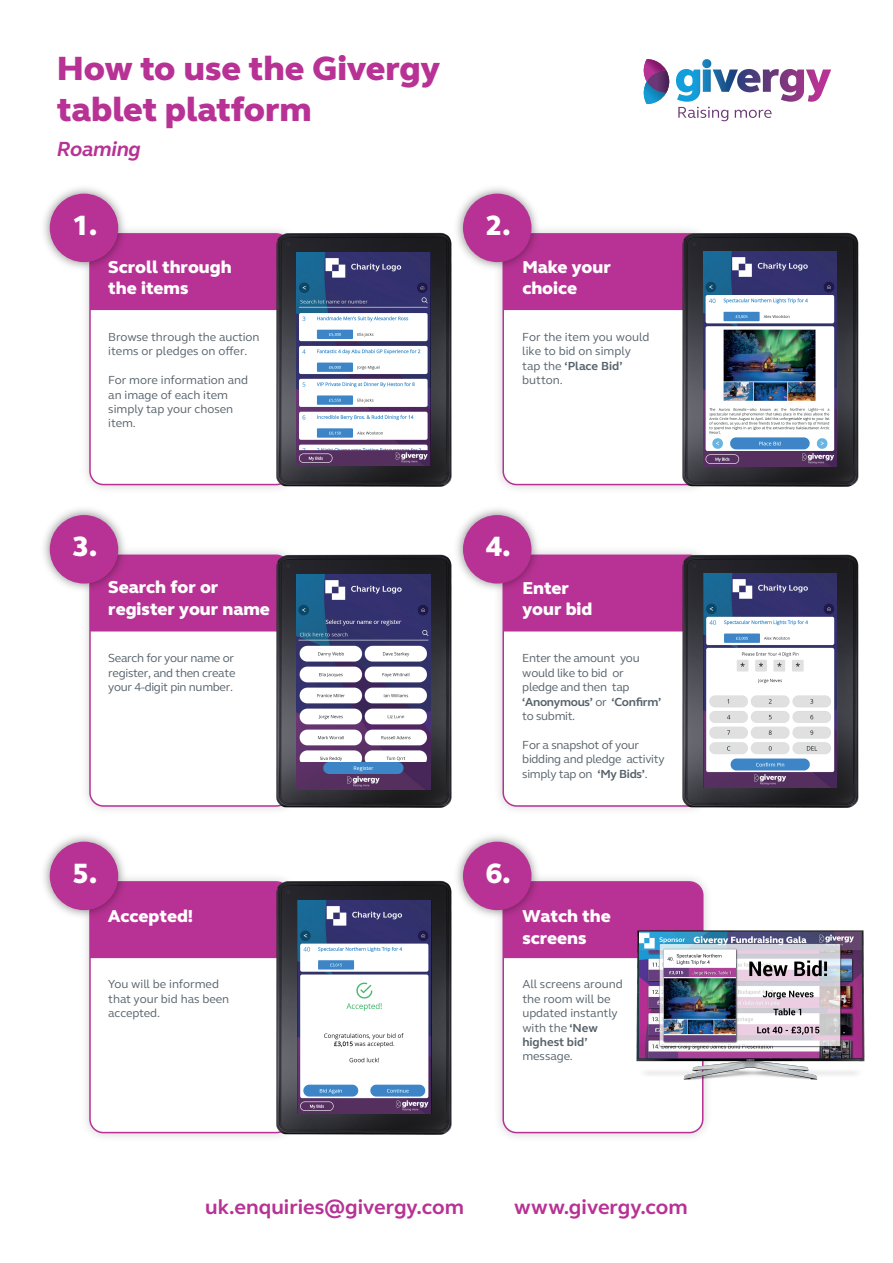
<style>
.page{position:relative;width:893px;height:1263px;background:#fff}
.page>*{position:absolute;margin:0;border:0;box-sizing:border-box;transform-origin:0 0}
.t1{font:800 34.5px/41.4px "FS Elliot Pro";color:#b73294}
.t2{font:800 28.65px "FS Elliot Pro";color:#fff}
.t3{font:700 21px "FS Elliot Pro";color:#b73294}
.t4{font:italic 700 21px "FS Elliot Pro";letter-spacing:-.015em;color:#b73294}
.t5{font:800 17.7px/21.3px "FS Elliot Pro";color:#fff}
.t6{font:12px/14.4px "FS Elliot Pro";letter-spacing:-.01em;color:#57636c}
.s1{font-weight:700}
</style>
<div class="page">
<img style="left:499px;top:878px;width:208px;height:259px">
<div style="left:503px;top:882px;width:200px;height:250px;background:#fff;border-radius:13px"></div>
<div style="left:502px;top:881px;width:201px;height:252px;border:2px solid #b73294;border-radius:13px"></div>
<img style="left:86px;top:878px;width:181px;height:259px">
<div style="left:90px;top:882px;width:199px;height:250px;background:#fff;border-radius:13px"></div>
<div style="left:89px;top:881px;width:201px;height:252px;border:2px solid #b73294;border-radius:13px"></div>
<div style="left:499px;top:551px;width:175px;height:259px;background:#efefef"></div>
<div style="left:503px;top:555px;width:200px;height:251px;background:#fff;border-radius:13px"></div>
<div style="left:502px;top:554px;width:201px;height:253px;border:2px solid #b73294;border-radius:13px"></div>
<div style="left:86px;top:551px;width:181px;height:259px;background:#efefef"></div>
<div style="left:90px;top:555px;width:199px;height:251px;background:#fff;border-radius:13px"></div>
<div style="left:89px;top:554px;width:201px;height:253px;border:2px solid #b73294;border-radius:13px"></div>
<img style="left:499px;top:230px;width:175px;height:259px">
<div style="left:503px;top:234px;width:200px;height:251px;background:#fff;border-radius:13px"></div>
<div style="left:502px;top:233px;width:201px;height:252px;border:2px solid #b73294;border-radius:13px"></div>
<img style="left:86px;top:230px;width:181px;height:259px">
<div style="left:90px;top:234px;width:199px;height:251px;background:#fff;border-radius:13px"></div>
<div style="left:89px;top:233px;width:201px;height:252px;border:2px solid #b73294;border-radius:13px"></div>
<div style="left:90px;top:234px;width:177px;height:76px;background:#b73294"></div>
<div style="left:503px;top:234px;width:171px;height:76px;background:#b73294"></div>
<div style="left:90px;top:555px;width:177px;height:76px;background:#b73294"></div>
<div style="left:503px;top:555px;width:171px;height:76px;background:#b73294"></div>
<div style="left:90px;top:882px;width:177px;height:76px;background:#b73294"></div>
<div style="left:503px;top:882px;width:200px;height:76px;background:#b73294"></div>
<svg style="left:644px;top:59px;width:25px;height:45px"></svg>
<svg style="left:676px;top:59px;width:155px;height:62px"></svg>
<img style="left:267px;top:551px;width:185px;height:259px">
<img style="left:674px;top:551px;width:185px;height:259px">
<img style="left:267px;top:878px;width:185px;height:259px">
<img style="left:635px;top:927px;width:230px;height:160px">
<img style="left:639px;top:931px;width:224px;height:127px">
<img style="left:44px;top:188px;width:87px;height:87px">
<div style="left:50px;top:194px;width:68px;height:68px;background:#b73294;border-radius:50%"></div>
<img style="left:457px;top:188px;width:88px;height:87px">
<div style="left:463px;top:194px;width:68px;height:68px;background:#b73294;border-radius:50%"></div>
<img style="left:44px;top:509px;width:87px;height:88px">
<div style="left:50px;top:515px;width:68px;height:68px;background:#b73294;border-radius:50%"></div>
<img style="left:450px;top:509px;width:95px;height:88px">
<div style="left:463px;top:515px;width:68px;height:68px;background:#b73294;border-radius:50%"></div>
<img style="left:44px;top:836px;width:87px;height:87px">
<div style="left:50px;top:842px;width:68px;height:68px;background:#b73294;border-radius:50%"></div>
<img style="left:450px;top:836px;width:95px;height:87px">
<div style="left:463px;top:842px;width:68px;height:68px;background:#b73294;border-radius:50%"></div>
<img style="left:267px;top:225px;width:192px;height:264px">
<img style="left:674px;top:230px;width:185px;height:259px">
<img style="left:297px;top:252px;width:133px;height:214px">
<img style="left:703px;top:252px;width:134px;height:215px">
<img style="left:297px;top:574px;width:133px;height:216px">
<img style="left:703px;top:574px;width:134px;height:213px">
<img style="left:298px;top:901px;width:133px;height:212px">
<h1 class="t1" style="left:57px;top:47px;width:384px">How to use the Givergy tablet platform</h1>
<h3 class="t4" style="left:57px;top:135px;width:86px">Roaming</h3>
<h2 class="t2" style="left:73px;top:206px;width:26px">1.</h2>
<h2 class="t2" style="left:486px;top:206px;width:26px">2.</h2>
<h3 class="t5" style="left:108px;top:256px;width:125px">Scroll through the items</h3>
<h3 class="t5" style="left:522px;top:256px;width:90px">Make your choice</h3>
<p class="t6" style="left:108px;top:329px;width:153px">Browse through the auction items or pledges on offer.</p>
<p class="t6" style="left:108px;top:373px;width:141px">For more information and an image of each item simply tap your chosen item.</p>
<p class="t6" style="left:522px;top:329px;width:129px">For the item you would like to bid on simply tap the <span class="s1">‘Place Bid’ </span>button.</p>
<h2 class="t2" style="left:73px;top:528px;width:26px">3.</h2>
<h2 class="t2" style="left:486px;top:528px;width:26px">4.</h2>
<h3 class="t5" style="left:108px;top:577px;width:163px">Search for or register your name</h3>
<p class="t6" style="left:108px;top:651px;width:129px">Search for your name or register, and then create your 4-digit pin number.</p>
<h3 class="t5" style="left:522px;top:577px;width:72px">Enter your bid</h3>
<p class="t6" style="left:522px;top:651px;width:141px">Enter the amount you would like to bid or pledge and then tap <span class="s1">‘Anonymous’</span> or <span class="s1">‘Confirm’ </span>to submit.</p>
<p class="t6" style="left:522px;top:737px;width:144px">For a snapshot of your bidding and pledge activity simply tap on <span class="s1">‘My Bids’</span>.</p>
<h2 class="t2" style="left:73px;top:854px;width:26px">5.</h2>
<h2 class="t2" style="left:486px;top:854px;width:26px">6.</h2>
<h3 class="t5" style="left:108px;top:906px;width:86px">Accepted!</h3>
<p class="t6" style="left:108px;top:977px;width:122px">You will be informed that your bid has been accepted.</p>
<h3 class="t5" style="left:522px;top:906px;width:90px">Watch the screens</h3>
<p class="t6" style="left:522px;top:977px;width:102px">All screens around the room will be updated instantly with the <span class="s1">‘New highest bid’</span></p>
<p class="t6" style="left:522px;top:1049px;width:52px">message.</p>
<h3 class="t3" style="left:205px;top:1193px;width:260px">uk.enquiries@givergy.com</h3>
<h3 class="t3" style="left:514px;top:1193px;width:175px">www.givergy.com</h3>
</div>
